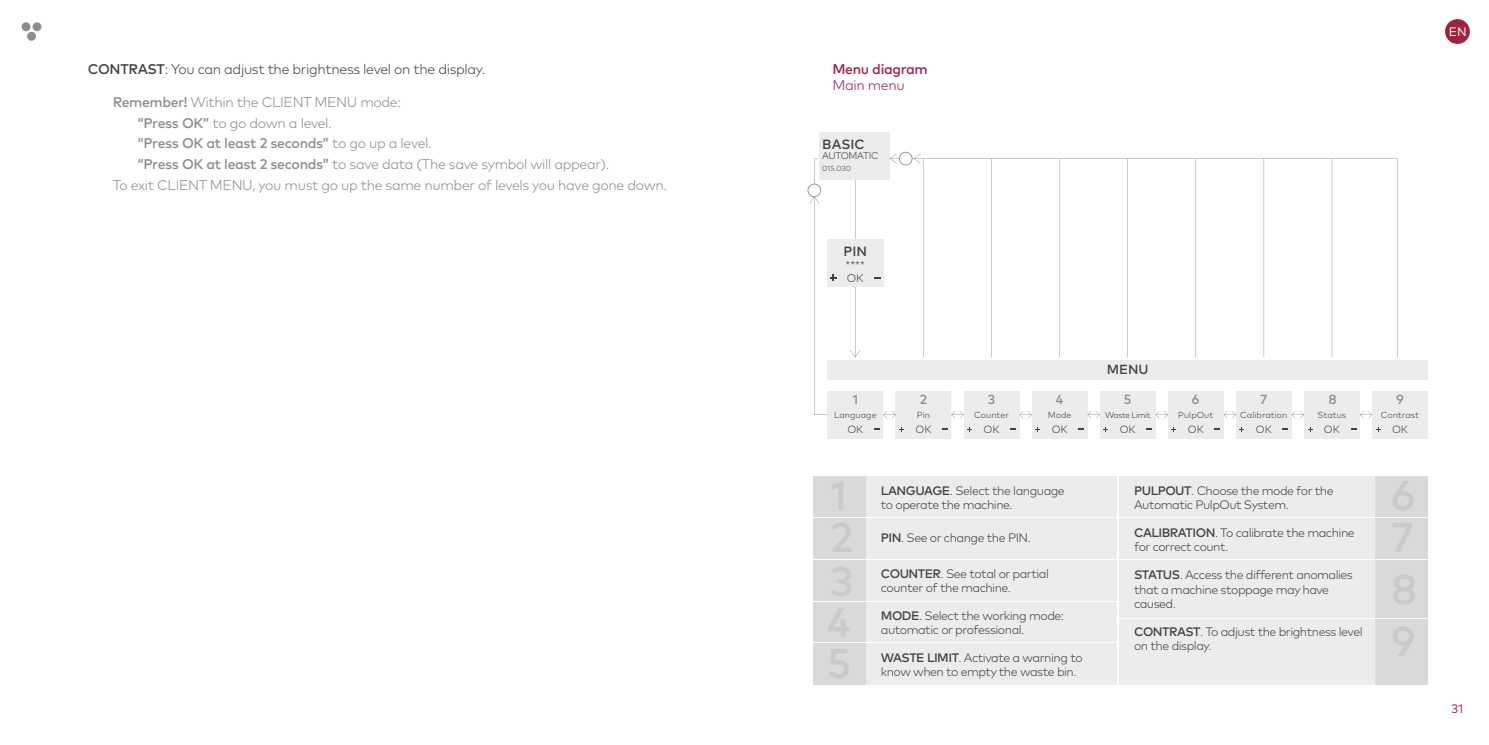
<style>
.page{position:relative;width:1489px;height:745px;background:#fff}
.page>*{position:absolute;margin:0;border:0;box-sizing:border-box;transform-origin:0 0}
.texto_con_tabulacion{font:300 14px "Mark Pro";letter-spacing:-.025em;color:#8a8f8e}
.texto_con_tabulacion-2{font:300 14px "Mark Pro";letter-spacing:-.025em;color:#3d4543}
.texto_con_tabulacion-3{font:500 14px "Mark Pro";letter-spacing:-.025em;color:#8a8f8e}
.texto_con_tabulacion-4{font:500 14px "Mark Pro";letter-spacing:-.025em;color:#9f2241}
.texto_con_tabulacion-5{font:300 14px "Mark Pro";letter-spacing:-.025em;color:#9f2241}
.t1{font:500 13.47px "Mark Pro";color:#3d4543}
.t2{font:500 13.12px "Mark Pro";color:#8a8f8e}
.t3{font:500 13.12px "Mark Pro";color:#3d4543}
.t4{font:300 12.25px/14px "Mark Pro";letter-spacing:-.04em;color:#3d4543}
.t5{font:12.25px "Mark Pro";color:#9f2241}
.t6{font:12.25px "Mark Pro";color:#fff}
.t7{font:300 11.2px/13.1px "Mark Pro";color:#3d4543}
.t8{font:300 10.5px "Mark Pro";color:#3d4543}
.t9{font:300 9.62px "Mark Pro";letter-spacing:-.03em;color:#3d4543}
.t10{font:300 8.75px "Mark Pro";color:#3d4543}
.t11{font:300 8.4px "Mark Pro";letter-spacing:-.05em;color:#3d4543}
.t12{font:300 7.35px "Mark Pro";color:#3d4543}
.s1{font-weight:500}
.s2{font-weight:300}
</style>
<div class="page">
<svg style="left:22px;top:22px;width:19px;height:19px"></svg>
<div style="left:1444px;top:19px;width:25px;height:25px;background:#9f2241;border-radius:50%"></div>
<svg style="left:814px;top:158px;width:570px;height:256px"></svg>
<div style="left:827px;top:390px;width:56px;height:48px;background:#ececec"></div>
<div style="left:895px;top:390px;width:56px;height:48px;background:#ececec"></div>
<div style="left:963px;top:390px;width:56px;height:48px;background:#ececec"></div>
<div style="left:1031px;top:390px;width:56px;height:48px;background:#ececec"></div>
<div style="left:1099px;top:390px;width:56px;height:48px;background:#ececec"></div>
<div style="left:1167px;top:390px;width:56px;height:48px;background:#ececec"></div>
<div style="left:1235px;top:390px;width:56px;height:48px;background:#ececec"></div>
<div style="left:1303px;top:390px;width:56px;height:48px;background:#ececec"></div>
<div style="left:1371px;top:390px;width:56px;height:48px;background:#ececec"></div>
<div style="left:1119px;top:476px;width:308px;height:208px;background:#ececec"></div>
<div style="left:1374px;top:476px;width:53px;height:208px;background:#d8dad9"></div>
<div style="left:812px;top:476px;width:304px;height:208px;background:#ececec"></div>
<div style="left:812px;top:476px;width:53px;height:208px;background:#d8dad9"></div>
<svg style="left:924px;top:158px;width:473px;height:199px"></svg>
<div style="left:818px;top:132px;width:71px;height:47px;background:#ececec"></div>
<div style="left:827px;top:239px;width:56px;height:48px;background:#ececec"></div>
<svg style="left:830px;top:274px;width:6px;height:7px"></svg>
<svg style="left:1331px;top:158px;width:1px;height:199px"></svg>
<svg style="left:1195px;top:158px;width:1px;height:199px"></svg>
<svg style="left:1263px;top:158px;width:1px;height:199px"></svg>
<svg style="left:1127px;top:158px;width:1px;height:199px"></svg>
<svg style="left:1059px;top:158px;width:1px;height:199px"></svg>
<svg style="left:991px;top:158px;width:1px;height:199px"></svg>
<svg style="left:850px;top:179px;width:10px;height:178px"></svg>
<svg style="left:889px;top:152px;width:35px;height:205px"></svg>
<svg style="left:807px;top:183px;width:14px;height:20px"></svg>
<hr style="left:808px;top:559px;width:310px;height:1px;background:#fff">
<hr style="left:808px;top:600px;width:310px;height:1px;background:#fff">
<hr style="left:808px;top:642px;width:310px;height:1px;background:#fff">
<hr style="left:1118px;top:618px;width:310px;height:1px;background:#fff">
<hr style="left:808px;top:517px;width:310px;height:1px;background:#fff">
<div style="left:827px;top:360px;width:600px;height:19px;background:#ececec"></div>
<svg style="left:883px;top:411px;width:12px;height:7px"></svg>
<svg style="left:951px;top:411px;width:12px;height:7px"></svg>
<svg style="left:1019px;top:411px;width:12px;height:7px"></svg>
<svg style="left:1087px;top:411px;width:12px;height:7px"></svg>
<svg style="left:1155px;top:411px;width:12px;height:7px"></svg>
<svg style="left:1223px;top:411px;width:12px;height:7px"></svg>
<svg style="left:1291px;top:411px;width:13px;height:7px"></svg>
<svg style="left:1359px;top:411px;width:13px;height:7px"></svg>
<hr style="left:1118px;top:559px;width:310px;height:1px;background:#fff">
<hr style="left:1118px;top:517px;width:310px;height:1px;background:#fff">
<p class="texto_con_tabulacion-2" style="left:88px;top:59px;width:399px"><span class="s1">CONTRAST</span>: You can adjust the brightness level on the display.</p>
<p class="texto_con_tabulacion" style="left:113px;top:91px;width:290px"><span class="s1">Remember!</span> Within the CLIENT MENU mode:</p>
<p class="texto_con_tabulacion" style="left:137px;top:112px;width:196px"><span class="s1">“Press OK”</span> to go down a level.</p>
<p class="texto_con_tabulacion-3" style="left:137px;top:133px;width:296px">“Press OK at least 2 seconds” <span class="s2">to go up a level.</span></p>
<p class="texto_con_tabulacion" style="left:137px;top:153px;width:473px"><span class="s1">“Press OK at least 2 seconds”</span> to save data (The save symbol will appear).</p>
<p class="texto_con_tabulacion" style="left:113px;top:174px;width:556px">To exit CLIENT MENU, you must go up the same number of levels you have gone down.</p>
<p class="texto_con_tabulacion-4" style="left:832px;top:59px;width:97px">Menu diagram</p>
<p class="texto_con_tabulacion-5" style="left:832px;top:74px;width:74px">Main menu</p>
<p class="t1" style="left:822px;top:134px;width:44px">BASIC</p>
<p class="t9" style="left:822px;top:148px;width:58px">AUTOMATIC</p>
<p class="t12" style="left:822px;top:163px;width:31px">015.030</p>
<p class="t1" style="left:843px;top:241px;width:25px">PIN</p>
<p class="t7" style="left:845px;top:257px;width:21px">****<br>OK</p>
<p class="t6" style="left:1448px;top:23px;width:19px">EN</p>
<p class="t3" style="left:1106px;top:359px;width:43px">MENU</p>
<p class="t2" style="left:852px;top:389px;width:7px">1</p>
<p class="t8" style="left:847px;top:421px;width:18px">OK</p>
<p class="t10" style="left:834px;top:408px;width:44px">Language</p>
<p class="t2" style="left:919px;top:389px;width:9px">2</p>
<p class="t10" style="left:916px;top:407px;width:15px">Pin</p>
<p class="t8" style="left:915px;top:421px;width:18px">OK</p>
<p class="t2" style="left:987px;top:389px;width:9px">3</p>
<p class="t10" style="left:974px;top:407px;width:36px">Counter</p>
<p class="t2" style="left:1055px;top:389px;width:9px">4</p>
<p class="t10" style="left:1047px;top:407px;width:25px">Mode</p>
<p class="t8" style="left:983px;top:421px;width:18px">OK</p>
<p class="t8" style="left:1051px;top:421px;width:18px">OK</p>
<p class="t2" style="left:1123px;top:389px;width:9px">5</p>
<p class="t11" style="left:1105px;top:408px;width:47px">Waste Limit</p>
<p class="t8" style="left:1119px;top:421px;width:18px">OK</p>
<p class="t2" style="left:1191px;top:389px;width:9px">6</p>
<p class="t10" style="left:1178px;top:407px;width:37px">PulpOut</p>
<p class="t8" style="left:1187px;top:421px;width:18px">OK</p>
<p class="t2" style="left:1259px;top:389px;width:9px">7</p>
<p class="t10" style="left:1240px;top:407px;width:49px">Calibration</p>
<p class="t8" style="left:1255px;top:421px;width:18px">OK</p>
<p class="t2" style="left:1328px;top:389px;width:10px">8</p>
<p class="t10" style="left:1317px;top:407px;width:30px">Status</p>
<p class="t8" style="left:1323px;top:421px;width:18px">OK</p>
<p class="t2" style="left:1395px;top:389px;width:9px">9</p>
<p class="t10" style="left:1380px;top:407px;width:40px">Contrast</p>
<p class="t8" style="left:1391px;top:421px;width:18px">OK</p>
<p class="t4" style="left:880px;top:482px;width:185px"><span class="s1">LANGUAGE</span>. Select the language to operate the machine.</p>
<p class="t4" style="left:880px;top:529px;width:151px"><span class="s1">PIN</span>. See or change the PIN.</p>
<p class="t4" style="left:880px;top:565px;width:170px"><span class="s1">COUNTER</span>. See total or partial counter of the machine.</p>
<p class="t4" style="left:880px;top:607px;width:185px"><span class="s1">MODE</span>. Select the working mode: automatic or professional.</p>
<p class="t4" style="left:880px;top:649px;width:203px"><span class="s1">WASTE LIMIT</span>. Activate a warning to know when to empty the waste bin.</p>
<p class="t4" style="left:1133px;top:482px;width:201px"><span class="s1">PULPOUT</span>. Choose the mode for the<br>Automatic PulpOut System.</p>
<p class="t4" style="left:1133px;top:524px;width:222px"><span class="s1">CALIBRATION</span>. To calibrate the machine for correct count.</p>
<p class="t4" style="left:1133px;top:567px;width:220px"><span class="s1">STATUS</span>. Access the different anomalies that a machine stoppage may have caused.</p>
<p class="t4" style="left:1133px;top:623px;width:230px"><span class="s1">CONTRAST</span>. To adjust the brightness level on the display.</p>
<p class="t5" style="left:1451px;top:699px;width:13px">31</p>
</div>
